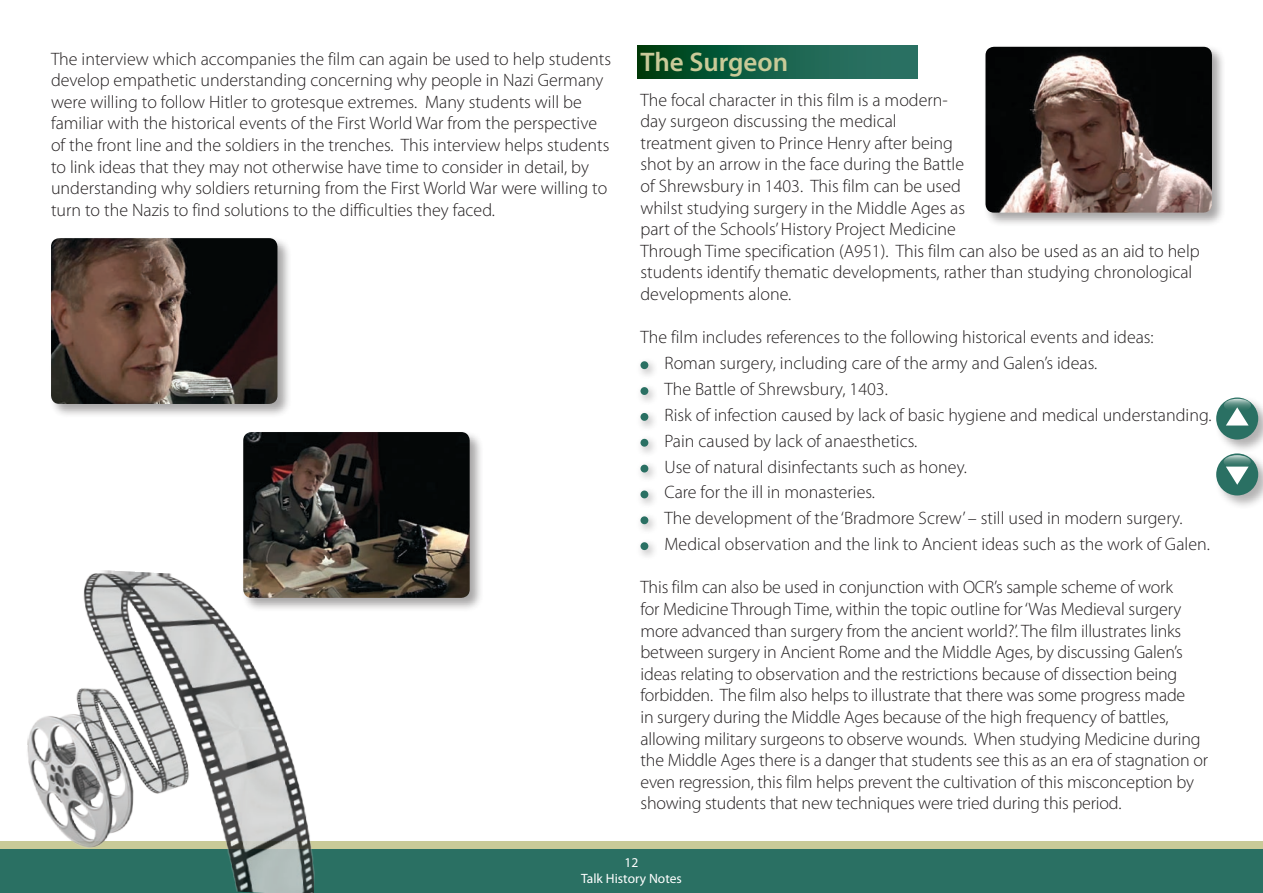
<style>
.page{position:relative;width:1263px;height:893px;background:#fff}
.page>*{position:absolute;margin:0;border:0;box-sizing:border-box;transform-origin:0 0}
.t1{font:600 27px "Myriad Pro";color:#c9ca98}
.t2{font:300 18px/21.6px "Myriad Pro";color:#231f20}
.t3{font:13.5px/16.2px "Myriad Pro";color:#fff;text-align:center}
</style>
<div class="page">
<div style="left:1214px;top:395px;width:49px;height:58px;background:#231f20;opacity:.35"></div>
<div style="left:1216px;top:397px;width:42px;height:42px;background:#2a7063;border-radius:50%"></div>
<div style="left:1214px;top:451px;width:49px;height:58px;background:#231f20;opacity:.34"></div>
<div style="left:1216px;top:453px;width:42px;height:42px;background:#2a7063;border-radius:50%"></div>
<svg style="left:1223px;top:455px;width:28px;height:13px"></svg>
<svg style="left:1226px;top:467px;width:22px;height:18px"></svg>
<svg style="left:1224px;top:399px;width:27px;height:13px"></svg>
<svg style="left:1226px;top:407px;width:22px;height:18px"></svg>
<div style="left:0;top:841px;width:1263px;height:52px;background:#c9ca98"></div>
<svg style="left:637px;top:46px;width:281px;height:32px;background:#155e44"></svg>
<div style="left:635px;top:356px;width:23px;height:23px;background:#231f20;opacity:.39"></div>
<div style="left:640px;top:361px;width:8px;height:8px;background:#2a7063;border-radius:50%"></div>
<div style="left:635px;top:382px;width:23px;height:23px;background:#231f20;opacity:.39"></div>
<div style="left:640px;top:387px;width:8px;height:8px;background:#2a7063;border-radius:50%"></div>
<div style="left:635px;top:408px;width:23px;height:23px;background:#231f20;opacity:.39"></div>
<div style="left:640px;top:413px;width:8px;height:8px;background:#2a7063;border-radius:50%"></div>
<div style="left:635px;top:434px;width:23px;height:23px;background:#231f20;opacity:.39"></div>
<div style="left:640px;top:439px;width:8px;height:8px;background:#2a7063;border-radius:50%"></div>
<div style="left:635px;top:459px;width:23px;height:24px;background:#231f20;opacity:.39"></div>
<div style="left:640px;top:465px;width:8px;height:7px;background:#2a7063;border-radius:50%"></div>
<div style="left:635px;top:485px;width:23px;height:23px;background:#231f20;opacity:.39"></div>
<div style="left:640px;top:490px;width:8px;height:8px;background:#2a7063;border-radius:50%"></div>
<div style="left:635px;top:511px;width:23px;height:23px;background:#231f20;opacity:.39"></div>
<div style="left:640px;top:516px;width:8px;height:8px;background:#2a7063;border-radius:50%"></div>
<div style="left:635px;top:537px;width:23px;height:23px;background:#231f20;opacity:.39"></div>
<div style="left:640px;top:542px;width:8px;height:8px;background:#2a7063;border-radius:50%"></div>
<div style="left:0;top:849px;width:1263px;height:44px;background:#2a7063"></div>
<img style="left:27px;top:570px;width:288px;height:323px">
<div style="left:49px;top:236px;width:243px;height:182px;background:#231f20;opacity:.4"></div>
<img style="left:51px;top:238px;width:226px;height:166px">
<div style="left:241px;top:430px;width:243px;height:182px;background:#231f20;opacity:.4"></div>
<img style="left:243px;top:432px;width:227px;height:166px">
<div style="left:983px;top:45px;width:243px;height:182px;background:#231f20;opacity:.4"></div>
<img style="left:985px;top:47px;width:227px;height:166px">
<p class="t2" style="left:51px;top:48px;width:561px">The interview which accompanies the film can again be used to help students develop empathetic understanding concerning why people in Nazi Germany were willing to follow Hitler to grotesque extremes. Many students will be familiar with the historical events of the First World War from the perspective of the front line and the soldiers in the trenches. This interview helps students to link ideas that they may not otherwise have time to consider in detail, by understanding why soldiers returning from the First World War were willing to turn to the Nazis to find solutions to the difficulties they faced.</p>
<h1 class="t1" style="left:640px;top:45px;width:149px">The Surgeon</h1>
<p class="t2" style="left:640px;top:89px;width:561px">The focal character in this film is a modern-<br>day surgeon discussing the medical<br>treatment given to Prince Henry after being<br>shot by an arrow in the face during the Battle<br>of Shrewsbury in 1403. This film can be used<br>whilst studying surgery in the Middle Ages as<br>part of the Schools’ History Project Medicine<br>Through Time specification (A951). This film can also be used as an aid to help students identify thematic developments, rather than studying chronological developments alone.</p>
<p class="t2" style="left:664px;top:325px;width:549px;line-height:25.8px;text-indent:-24px">The film includes references to the following historical events and ideas:<br>Roman surgery, including care of the army and Galen’s ideas.<br>The Battle of Shrewsbury, 1403.<br>Risk of infection caused by lack of basic hygiene and medical understanding.<br>Pain caused by lack of anaesthetics.<br>Use of natural disinfectants such as honey.<br>Care for the ill in monasteries.<br>The development of the ‘Bradmore Screw’ – still used in modern surgery.<br>Medical observation and the link to Ancient ideas such as the work of Galen.</p>
<p class="t2" style="left:640px;top:577px;width:569px">This film can also be used in conjunction with OCR’s sample scheme of work<br>for Medicine Through Time, within the topic outline for ‘Was Medieval surgery more advanced than surgery from the ancient world?’. The film illustrates links between surgery in Ancient Rome and the Middle Ages, by discussing Galen’s ideas relating to observation and the restrictions because of dissection being forbidden. The film also helps to illustrate that there was some progress made<br>in surgery during the Middle Ages because of the high frequency of battles, allowing military surgeons to observe wounds. When studying Medicine during the Middle Ages there is a danger that students see this as an era of stagnation or even regression, this film helps prevent the cultivation of this misconception by showing students that new techniques were tried during this period.</p>
<p class="t3" style="left:581px;top:854px;width:102px">12<br>Talk History Notes</p>
</div>
